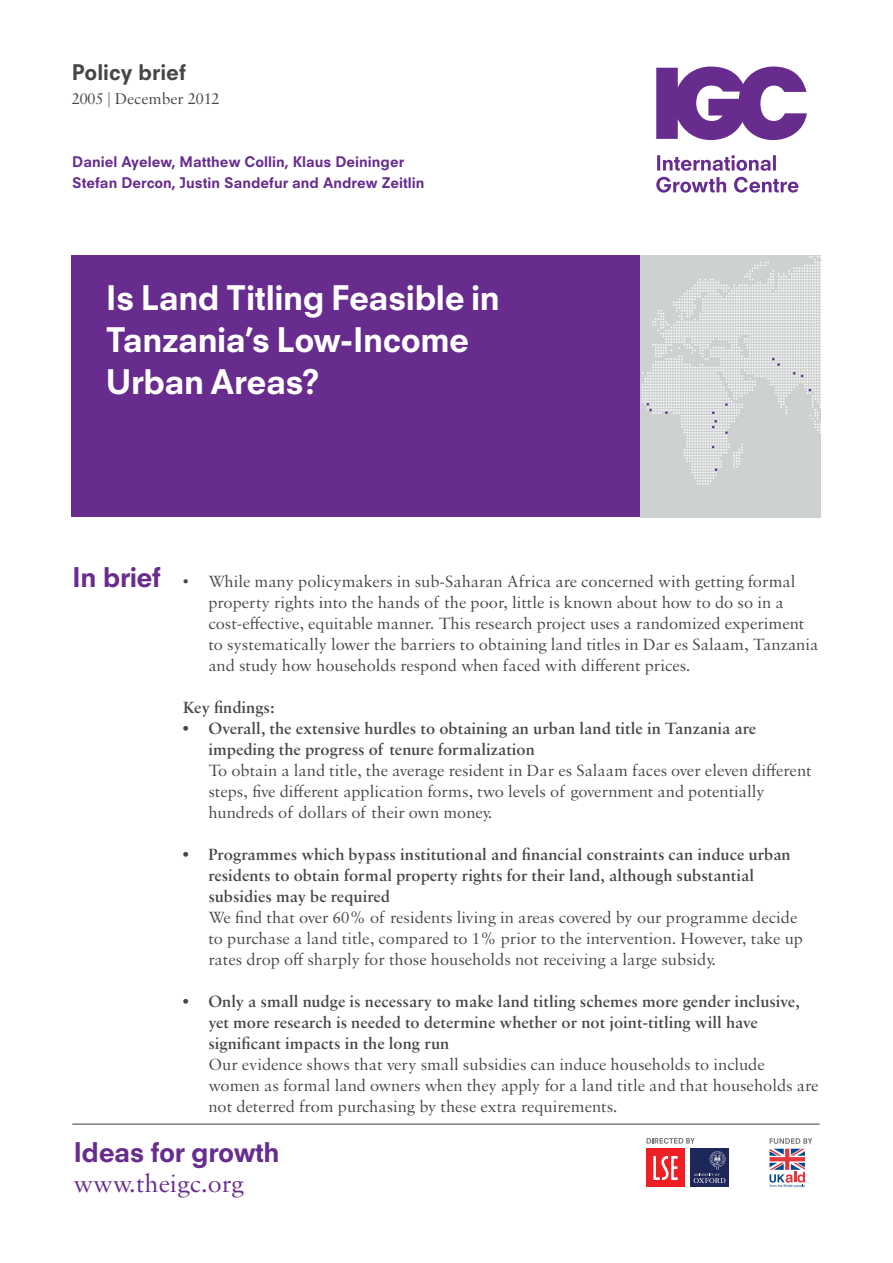
<style>
.page{position:relative;width:893px;height:1263px;background:#fff}
.page>*{position:absolute;margin:0;border:0;box-sizing:border-box;transform-origin:0 0}
.t1{font:800 33px/42px "Neuzeit SLT Std";letter-spacing:-.015em;color:#fff}
.t2{font:800 26.4px "Neuzeit SLT Std";letter-spacing:-.02em;color:#672c8e}
.t3{font:26.4px "Sabon MT Std";color:#672c8e}
.t4{font:800 21px "Neuzeit SLT Std";color:#454647}
.t5{font:17.25px/21px "Sabon MT Std";color:#454647}
.t6{font:600 17.25px/21px "Sabon MT Std";color:#454647}
.t7{font:16.65px "Sabon MT Std";color:#454647}
.t8{font:800 14.25px/21px "Neuzeit SLT Std";color:#672c8e}
</style>
<div class="page">
<svg style="left:646px;top:1138px;width:49px;height:6px"></svg>
<div style="left:646px;top:1148px;width:39px;height:39px;background:#ee2025"></div>
<svg style="left:653px;top:1156px;width:25px;height:24px"></svg>
<div style="left:690px;top:1148px;width:39px;height:39px;background:#1e275a"></div>
<svg style="left:694px;top:1151px;width:31px;height:32px"></svg>
<svg style="left:769px;top:1138px;width:43px;height:50px"></svg>
<div style="left:72px;top:255px;width:570px;height:262px;background:#672c8e"></div>
<svg style="left:656px;top:67px;width:151px;height:73px"></svg>
<svg style="left:656px;top:177px;width:142px;height:16px"></svg>
<svg style="left:657px;top:155px;width:119px;height:16px"></svg>
<hr style="left:72px;top:1124px;width:748px;height:1px;background:#3c3c3d">
<div style="left:641px;top:255px;width:180px;height:262px;background:#cdd1d0"></div>
<svg style="left:642px;top:256px;width:179px;height:229px"></svg>
<p class="t4" style="left:72px;top:59px;width:116px">Policy brief</p>
<p class="t7" style="left:72px;top:88px;width:149px">2005 | December 2012</p>
<p class="t8" style="left:72px;top:151px;width:354px">Daniel Ayelew, Matthew Collin, Klaus Deininger<br>Stefan Dercon, Justin Sandefur and Andrew Zeitlin</p>
<h1 class="t1" style="left:106px;top:276px;width:396px">Is Land Titling Feasible in<br>Tanzania’s Low-Income<br>Urban Areas?</h1>
<h2 class="t2" style="left:72px;top:561px;width:90px">In brief</h2>
<p class="t5" style="left:208px;top:571px;width:611px;text-indent:-26px">• While many policymakers in sub-Saharan Africa are concerned with getting formal property rights into the hands of the poor, little is known about how to do so in a cost-effective, equitable manner. This research project uses a randomized experiment to systematically lower the barriers to obtaining land titles in Dar es Salaam, Tanzania and study how households respond when faced with different prices.</p>
<p class="t6" style="left:183px;top:696px;width:93px">Key findings:</p>
<p class="t6" style="left:208px;top:717px;width:549px;text-indent:-26px">• Overall, the extensive hurdles to obtaining an urban land title in Tanzania are impeding the progress of tenure formalization</p>
<p class="t5" style="left:208px;top:760px;width:605px">To obtain a land title, the average resident in Dar es Salaam faces over eleven different steps, five different application forms, two levels of government and potentially hundreds of dollars of their own money.</p>
<p class="t6" style="left:208px;top:843px;width:584px;text-indent:-26px">• Programmes which bypass institutional and financial constraints can induce urban residents to obtain formal property rights for their land, although substantial subsidies may be required</p>
<p class="t5" style="left:208px;top:907px;width:596px">We find that over 60% of residents living in areas covered by our programme decide to purchase a land title, compared to 1% prior to the intervention. However, take up rates drop off sharply for those households not receiving a large subsidy.</p>
<p class="t6" style="left:208px;top:990px;width:593px;text-indent:-26px">• Only a small nudge is necessary to make land titling schemes more gender inclusive, yet more research is needed to determine whether or not joint-titling will have significant impacts in the long run</p>
<p class="t5" style="left:208px;top:1054px;width:612px">Our evidence shows that very small subsidies can induce households to include women as formal land owners when they apply for a land title and that households are not deterred from purchasing by these extra requirements.</p>
<h2 class="t2" style="left:73px;top:1136px;width:208px">Ideas for growth</h2>
<h2 class="t3" style="left:73px;top:1167px;width:172px">www.theigc.org</h2>
</div>
